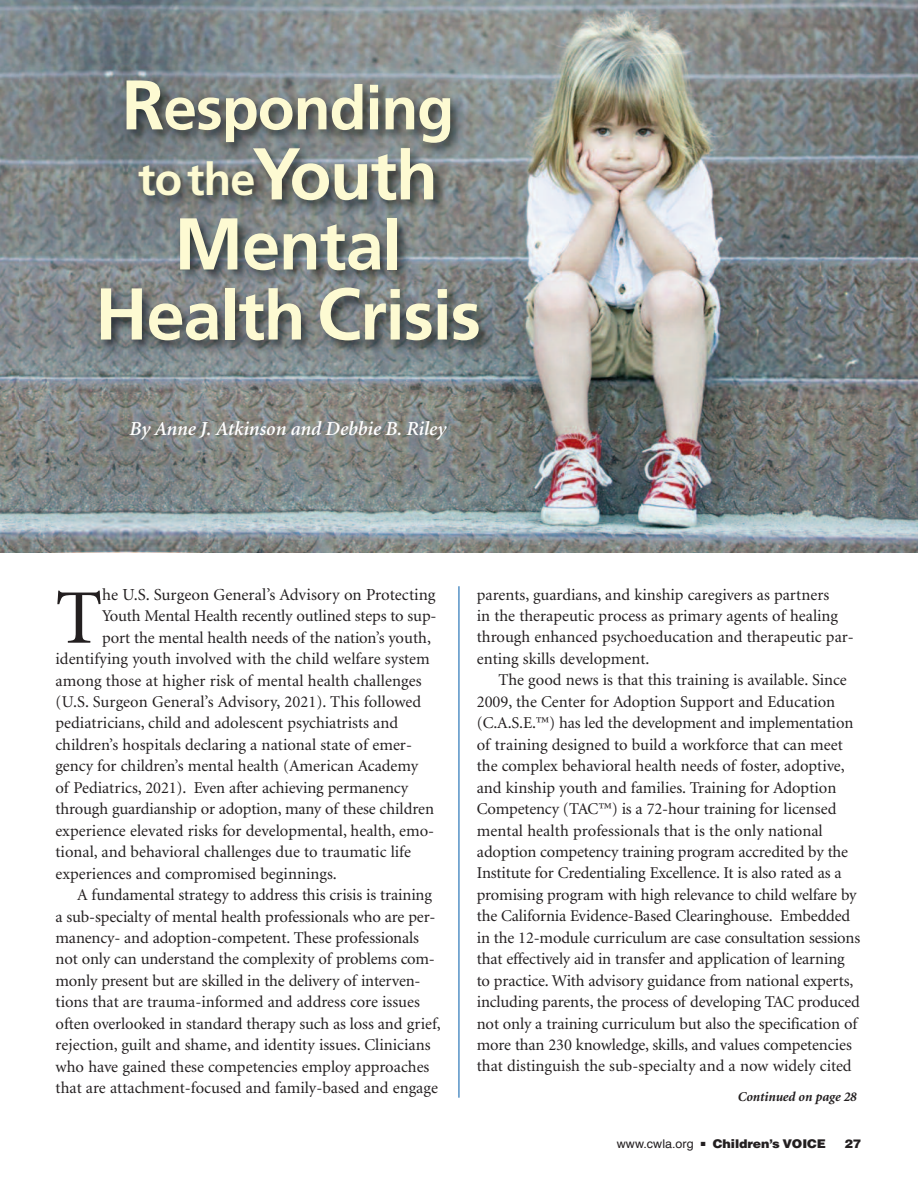
<style>
.page{position:relative;width:918px;height:1188px;background:#fff}
.page>*{position:absolute;margin:0;border:0;box-sizing:border-box;transform-origin:0 0}
.t1{font:77.25px "Minion";color:#231f20}
.t2{font:700 68.4px/70.1px "Frutiger";letter-spacing:-.015em;color:#fdfad2;text-align:center}
.t3{font:700 60.45px "Frutiger";letter-spacing:-.015em;color:#fdfad2}
.t4{font:700 45px "Frutiger";letter-spacing:-.015em;color:#fdfad2}
.t5{font:italic 600 19.8px "Minion";letter-spacing:-.005em;color:#fff}
.t6{font:16.8px "Minion";color:#231f20}
.t7{font:16.5px/21.5px "Minion";letter-spacing:-.005em;color:#231f20}
.t8{font:italic 700 13.5px "Minion";letter-spacing:-.01em;color:#231f20}
.t9{font:900 12px "Helvetica";letter-spacing:-.005em;color:#231f20;scale:1.05 1}
.s1{font-size:70.05px}
.s2{font-size:73.2px}
.s3{font-size:68.4px}
.s4{font-weight:400}
</style>
<div class="page">
<img style="left:0;top:0;width:918px;height:553px">
<hr style="left:459px;top:586px;width:1px;height:512px;background:#015ba9">
<img style="left:20px;top:63px;width:549px;height:357px">
<h3 class="t3" style="left:122px;top:83px;width:334px"><span class="s1">R</span>esponding</h3>
<h3 class="t4" style="left:138px;top:161px;width:301px">tothe<span class="s2">Y</span><span class="s3">outh</span></h3>
<h2 class="t2" style="left:95px;top:216px;width:388px"><span class="s2">M</span>ental<br><span class="s2">H</span>ealth <span class="s2">C</span>risis</h2>
<p class="t5" style="left:130px;top:421px;width:318px">By Anne J. Atkinson and Debbie B. Riley</p>
<h1 class="t1" style="left:56px;top:587px;width:48px">T</h1>
<p class="t6" style="left:102px;top:588px;width:335px">he U.S. Surgeon General’s Advisory on Protecting</p>
<p class="t7" style="left:102px;top:607px;width:336px">Youth Mental Health recently outlined steps to sup-</p>
<p class="t7" style="left:102px;top:628px;width:330px">port the mental health needs of the nation’s youth,</p>
<p class="t7" style="left:56px;top:650px;width:376px">identifying youth involved with the child welfare system</p>
<p class="t7" style="left:56px;top:671px;width:368px">among those at higher risk of mental health challenges</p>
<p class="t7" style="left:56px;top:692px;width:367px">(U.S. Surgeon General’s Advisory, 2021). This followed</p>
<p class="t7" style="left:56px;top:714px;width:344px">pediatricians, child and adolescent psychiatrists and</p>
<p class="t7" style="left:56px;top:735px;width:358px">children’s hospitals declaring a national state of emer-</p>
<p class="t7" style="left:56px;top:757px;width:364px">gency for children’s mental health (American Academy</p>
<p class="t7" style="left:56px;top:778px;width:354px">of Pediatrics, 2021). Even after achieving permanency</p>
<p class="t7" style="left:56px;top:800px;width:380px">through guardianship or adoption, many of these children</p>
<p class="t7" style="left:56px;top:821px;width:380px">experience elevated risks for developmental, health, emo-</p>
<p class="t7" style="left:56px;top:843px;width:357px">tional, and behavioral challenges due to traumatic life</p>
<p class="t7" style="left:56px;top:864px;width:283px">experiences and compromised beginnings.</p>
<p class="t7" style="left:77px;top:885px;width:356px">A fundamental strategy to address this crisis is training</p>
<p class="t7" style="left:56px;top:907px;width:382px">a sub-specialty of mental health professionals who are per-</p>
<p class="t7" style="left:56px;top:928px;width:365px">manency- and adoption-competent. These professionals</p>
<p class="t7" style="left:56px;top:950px;width:381px">not only can understand the complexity of problems com-</p>
<p class="t7" style="left:56px;top:971px;width:367px">monly present but are skilled in the delivery of interven-</p>
<p class="t7" style="left:56px;top:993px;width:366px">tions that are trauma-informed and address core issues</p>
<p class="t7" style="left:56px;top:1014px;width:387px">often overlooked in standard therapy such as loss and grief,</p>
<p class="t7" style="left:56px;top:1036px;width:377px">rejection, guilt and shame, and identity issues. Clinicians</p>
<p class="t7" style="left:56px;top:1057px;width:375px">who have gained these competencies employ approaches</p>
<p class="t7" style="left:56px;top:1079px;width:384px">that are attachment-focused and family-based and engage</p>
<p class="t7" style="left:477px;top:585px;width:379px">parents, guardians, and kinship caregivers as partners<br>in the therapeutic process as primary agents of healing through enhanced psychoeducation and therapeutic par&shy;enting skills development.</p>
<p class="t7" style="left:477px;top:671px;width:385px;text-indent:22px">The good news is that this training is available. Since 2009, the Center for Adoption Support and Education (C.A.S.E.™) has led the development and implementation of training designed to build a workforce that can meet the complex behavioral health needs of foster, adoptive, and kinship youth and families. Training for Adoption Competency (TAC™) is a 72-hour training for licensed mental health professionals that is the only national adoption competency training program accredited by the Institute for Credentialing Excellence. It is also rated as a promising program with high relevance to child welfare by the California Evidence-Based Clearinghouse. Embedded in the 12-module curriculum are case consultation sessions that effectively aid in transfer and application of learning to practice. With advisory guidance from national experts, including parents, the process of developing TAC produced not only a training curriculum but also the specification of more than 230 knowledge, skills, and values competencies that distinguish the sub-specialty and a now widely cited</p>
<p class="t8" style="left:738px;top:1091px;width:121px">Continued on page 28</p>
<p class="t9" style="left:617px;top:1139px;width:201px"><span class="s4">www.cwla.org</span> ■ Children’s VOICE</p>
<p class="t9" style="left:844px;top:1139px;width:18px">27</p>
</div>
